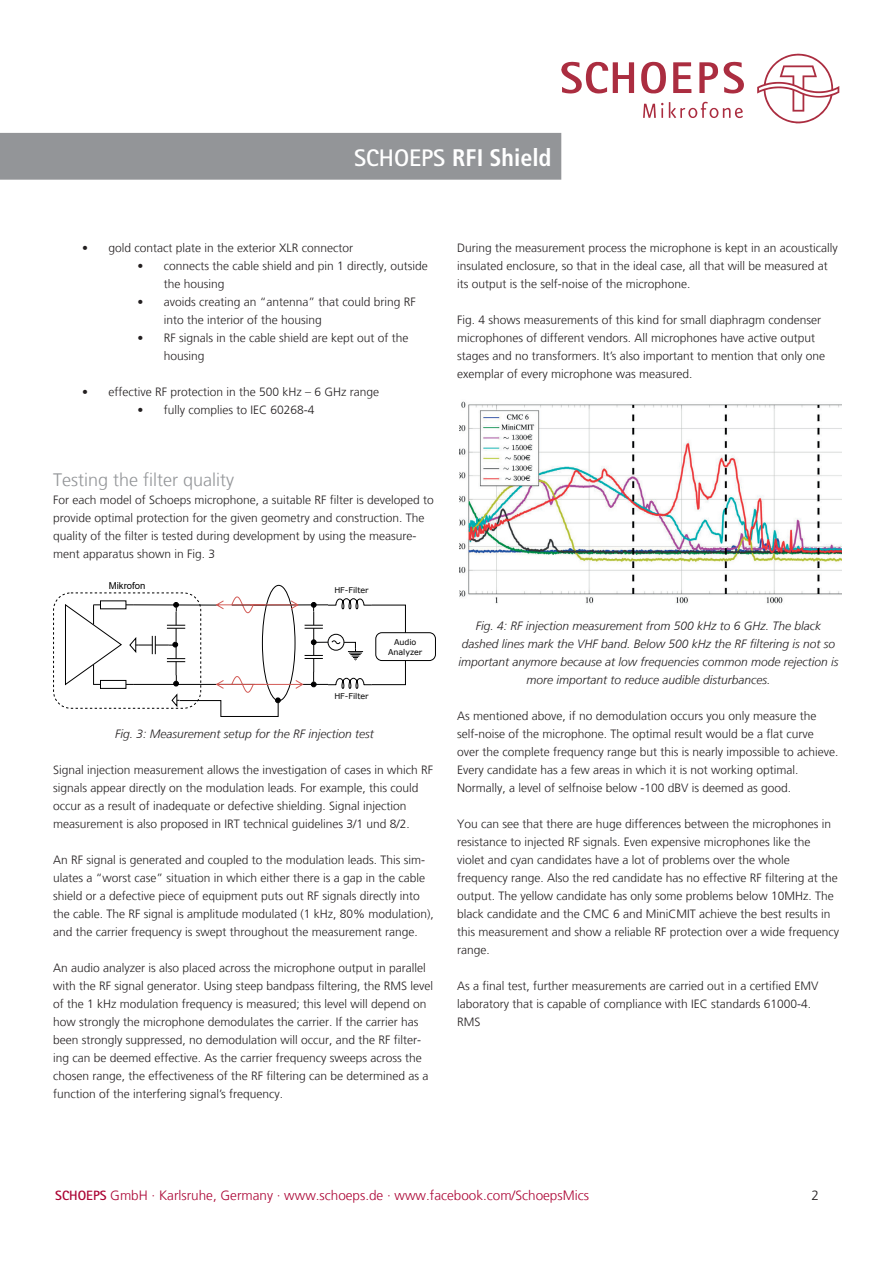
<style>
.page{position:relative;width:893px;height:1263px;background:#fff}
.page>*{position:absolute;margin:0;border:0;box-sizing:border-box;transform-origin:0 0}
.t1{font:700 condensed 24px "Frutiger LT Std";color:#fff}
.t2{font:300 18px "Frutiger LT";color:#939598}
.t3{font:300 13.5px "Frutiger LT";color:#ab0333}
.t4{font:300 13.5px "Frutiger LT";color:#231f20}
.t5{font:300 12px/18px "Frutiger LT";color:#231f20}
.t6{font:italic 300 12px/18px "Frutiger LT";color:#231f20;text-align:center}
.t7{font:9.6px "Arial";color:#000001}
.t8{font:7.95px/9.6px "Verdana";color:#000001;text-align:center}
.s1{font-family:"Agfa Rotis Sans Serif";font-stretch:normal}
.s2{font-family:"Palatino Linotype";font-weight:400}
.s3{font-family:"Agfa Rotis Sans Serif";font-weight:700}
</style>
<div class="page">
<svg style="left:757px;top:54px;width:82px;height:69px"></svg>
<svg style="left:641px;top:62px;width:25px;height:32px"></svg>
<svg style="left:673px;top:62px;width:18px;height:31px"></svg>
<svg style="left:699px;top:62px;width:45px;height:32px"></svg>
<svg style="left:561px;top:62px;width:73px;height:32px"></svg>
<svg style="left:669px;top:102px;width:74px;height:17px"></svg>
<svg style="left:643px;top:103px;width:20px;height:15px"></svg>
<div style="left:0;top:133px;width:561px;height:47px;background:#939598"></div>
<svg style="left:262px;top:585px;width:33px;height:116px"></svg>
<svg style="left:65px;top:596px;width:341px;height:121px"></svg>
<div style="left:53px;top:592px;width:148px;height:117px;border:1px dashed #000001;border-radius:17px"></div>
<div style="left:375px;top:632px;width:61px;height:29px;border:1px solid #000001;border-radius:6px"></div>
<img style="left:460px;top:401px;width:381px;height:203px">
<h1 class="t1" style="left:354px;top:144px;width:199px"><span class="s1">SCHOEPS</span> RFI Shield</h1>
<p class="t5" style="left:81px;top:239px;width:273px"><span class="s2">•</span> gold contact plate in the exterior XLR connector</p>
<p class="t5" style="left:164px;top:257px;width:266px;text-indent:-27px"><span class="s2">•</span> connects the cable shield and pin 1 directly, outside the housing</p>
<p class="t5" style="left:164px;top:293px;width:254px;text-indent:-27px"><span class="s2">•</span> avoids creating an “antenna” that could bring RF into the interior of the housing</p>
<p class="t5" style="left:164px;top:329px;width:246px;text-indent:-27px"><span class="s2">•</span> RF signals in the cable shield are kept out of the housing</p>
<p class="t5" style="left:81px;top:383px;width:299px"><span class="s2">•</span> effective RF protection in the 500 kHz – 6 GHz range</p>
<p class="t5" style="left:137px;top:401px;width:179px"><span class="s2">•</span> fully complies to IEC 60268-4</p>
<h2 class="t2" style="left:53px;top:470px;width:182px">Testing the filter quality</h2>
<p class="t5" style="left:53px;top:491px;width:382px">For each model of Schoeps microphone, a suitable RF filter is developed to provide optimal protection for the given geometry and construction. The quality of the filter is tested during development by using the measure&shy;ment apparatus shown in Fig. 3</p>
<p class="t7" style="left:109px;top:579px;width:38px">Mikrofon</p>
<p class="t8" style="left:334px;top:585px;width:36px">HF-Filter</p>
<p class="t8" style="left:334px;top:691px;width:36px">HF-Filter</p>
<p class="t8" style="left:388px;top:638px;width:36px">Audio<br>Analyzer</p>
<p class="t6" style="left:115px;top:725px;width:260px">Fig. 3: Measurement setup for the RF injection test</p>
<p class="t5" style="left:53px;top:761px;width:382px">Signal injection measurement allows the investigation of cases in which RF signals appear directly on the modulation leads. For example, this could occur as a result of inadequate or defective shielding. Signal injection measurement is also proposed in IRT technical guidelines 3/1 und 8/2.</p>
<p class="t5" style="left:53px;top:851px;width:382px">An RF signal is generated and coupled to the modulation leads. This sim&shy;ulates a “worst case” situation in which either there is a gap in the cable shield or a defective piece of equipment puts out RF signals directly into the cable. The RF signal is amplitude modulated (1 kHz, 80% modulation), and the carrier frequency is swept throughout the measurement range.</p>
<p class="t5" style="left:53px;top:959px;width:382px">An audio analyzer is also placed across the microphone output in parallel with the RF signal generator. Using steep bandpass filtering, the RMS level of the 1 kHz modulation frequency is measured; this level will depend on how strongly the microphone demodulates the carrier. If the carrier has been strongly suppressed, no demodulation will occur, and the RF filter&shy;ing can be deemed effective. As the carrier frequency sweeps across the chosen range, the effectiveness of the RF filtering can be determined as a function of the interfering signal’s frequency.</p>
<p class="t5" style="left:457px;top:239px;width:382px">During the measurement process the microphone is kept in an acoustically insulated enclosure, so that in the ideal case, all that will be measured at its output is the self-noise of the microphone.</p>
<p class="t5" style="left:457px;top:311px;width:370px">Fig. 4 shows measurements of this kind for small diaphragm condenser microphones of different vendors. All microphones have active output stages and no transformers. It’s also important to mention that only one exemplar of every microphone was measured.</p>
<p class="t6" style="left:458px;top:617px;width:382px">Fig. 4: RF injection measurement from 500 kHz to 6 GHz. The black dashed lines mark the VHF band. Below 500 kHz the RF filtering is not so important anymore because at low frequencies common mode rejection is more important to reduce audible disturbances.</p>
<p class="t5" style="left:457px;top:707px;width:383px">As mentioned above, if no demodulation occurs you only measure the self-noise of the microphone. The optimal result would be a flat curve over the complete frequency range but this is nearly impossible to achieve.<br>Every candidate has a few areas in which it is not working optimal.<br>Normally, a level of selfnoise below -100 dBV is deemed as good.</p>
<p class="t5" style="left:457px;top:815px;width:384px">You can see that there are huge differences between the microphones in resistance to injected RF signals. Even expensive microphones like the violet and cyan candidates have a lot of problems over the whole frequency range. Also the red candidate has no effective RF filtering at the output. The yellow candidate has only some problems below 10MHz. The black candidate and the CMC 6 and MiniCMIT achieve the best results in this measurement and show a reliable RF protection over a wide frequency range.</p>
<p class="t5" style="left:457px;top:977px;width:363px">As a final test, further measurements are carried out in a certified EMV laboratory that is capable of compliance with IEC standards 61000-4.<br>RMS</p>
<p class="t3" style="left:55px;top:1188px;width:535px"><span class="s3">SCHOEPS</span> GmbH · Karlsruhe, Germany · www.schoeps.de · www.facebook.com/SchoepsMics</p>
<p class="t4" style="left:811px;top:1188px;width:9px">2</p>
</div>
